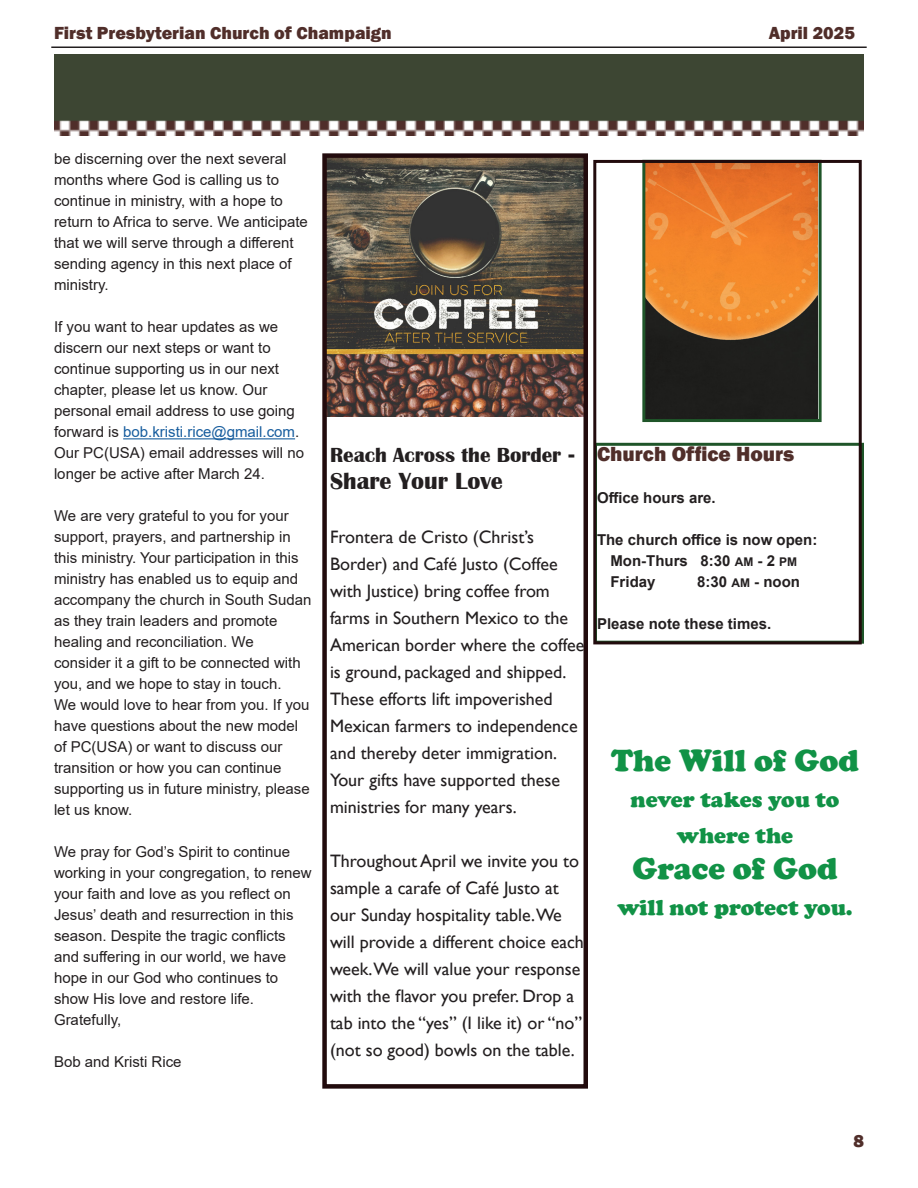
<style>
.page{position:relative;width:918px;height:1188px;background:#fff}
.page>*{position:absolute;margin:0;border:0;box-sizing:border-box;transform-origin:0 0}
.t1{font:900 31.5px "Cooper";color:#119246}
.t2{font:700 24px "Britannic";color:#231f20}
.t3{font:900 22.5px/36px "Cooper";color:#119246;text-align:center}
.t4{font:700 21px "Britannic";color:#231f20}
.t5{font:800 21px "Franklin Gothic";color:#502e2a}
.t6{font:18px/27px "Gill Sans";color:#231f20}
.t7{font:800 18px "Franklin Gothic";color:#502e2a}
.t8{font:15px/21px "Arial";color:#231f20}
.t9{font:700 15px "Arial";color:#231f20}
.s1{color:#175d9e}
.s2{font-size:24px}
.s3{font-size:12px}
</style>
<div class="page">
<hr style="left:51px;top:46px;width:816px;height:2px;background:#231f20">
<hr style="left:123px;top:438px;width:172px;height:1px;background:#175d9e">
<img style="left:54px;top:54px;width:810px;height:82px">
<img style="left:327px;top:158px;width:256px;height:259px">
<div style="left:322px;top:153px;width:266px;height:936px;border:4px solid #220b0d"></div>
<img style="left:646px;top:164px;width:172px;height:254px">
<div style="left:642px;top:160px;width:180px;height:262px;border:3px solid #1f5529"></div>
<div style="left:594px;top:443px;width:270px;height:201px;border:3px solid #1f5529"></div>
<div style="left:593px;top:160px;width:269px;height:484px;border:3px solid #220b0d"></div>
<p class="t7" style="left:54px;top:21px;width:339px">First Presbyterian Church of Champaign</p>
<p class="t7" style="left:769px;top:21px;width:88px">April 2025</p>
<p class="t8" style="left:54px;top:148px;width:255px">be discerning over the next several months where God is calling us to continue in ministry, with a hope to return to Africa to serve. We anticipate that we will serve through a different sending agency in this next place of ministry.</p>
<p class="t8" style="left:54px;top:316px;width:252px">If you want to hear updates as we discern our next steps or want to continue supporting us in our next chapter, please let us know. Our personal email address to use going forward is <span class="s1">bob.kristi.rice@gmail.com</span>.<br>Our PC(USA) email addresses will no longer be active after March 24.</p>
<p class="t8" style="left:54px;top:505px;width:259px">We are very grateful to you for your support, prayers, and partnership in this ministry. Your participation in this ministry has enabled us to equip and accompany the church in South Sudan as they train leaders and promote healing and reconciliation. We consider it a gift to be connected with you, and we hope to stay in touch.</p>
<p class="t8" style="left:54px;top:694px;width:257px">We would love to hear from you. If you have questions about the new model of PC(USA) or want to discuss our transition or how you can continue supporting us in future ministry, please let us know.</p>
<p class="t8" style="left:54px;top:841px;width:259px">We pray for God’s Spirit to continue working in your congregation, to renew your faith and love as you reflect on Jesus’ death and resurrection in this season. Despite the tragic conflicts and suffering in our world, we have hope in our God who continues to show His love and restore life.</p>
<p class="t8" style="left:54px;top:1009px;width:69px">Gratefully,</p>
<p class="t8" style="left:54px;top:1051px;width:129px">Bob and Kristi Rice</p>
<p class="t4" style="left:330px;top:444px;width:246px">Reach Across the Border <span class="s2">-</span></p>
<p class="t2" style="left:330px;top:468px;width:174px">Share Your Love</p>
<p class="t6" style="left:330px;top:524px;width:256px">Frontera de Cristo (Christ’s<br>Border) and Café Justo (Coffee with Justice) bring coffee from farms in Southern Mexico to the<br>American border where the coffee is ground, packaged and shipped.<br>These efforts lift impoverished<br>Mexican farmers to independence and thereby deter immigration.<br>Your gifts have supported these ministries for many years.</p>
<p class="t6" style="left:330px;top:848px;width:255px">Throughout April we invite you to sample a carafe of Café Justo at our Sunday hospitality table.We will provide a different choice each week.We will value your response with the flavor you prefer. Drop a tab into the “yes” (I like it) or “no” (not so good) bowls on the table.</p>
<p class="t5" style="left:597px;top:440px;width:199px">Church Office Hours</p>
<p class="t9" style="left:597px;top:487px;width:120px">Office hours are.</p>
<p class="t9" style="left:597px;top:529px;width:222px">The church office is now open:</p>
<p class="t9" style="left:610px;top:550px;width:188px">Mon-Thurs 8:30 <span class="s3">AM</span> - 2 <span class="s3">PM</span></p>
<p class="t9" style="left:610px;top:571px;width:47px">Friday</p>
<p class="t9" style="left:697px;top:571px;width:104px">8:30 <span class="s3">AM</span> - noon</p>
<p class="t9" style="left:597px;top:613px;width:176px">Please note these times.</p>
<p class="t1" style="left:611px;top:742px;width:249px">The Will of God</p>
<p class="t3" style="left:631px;top:781px;width:210px">never takes you to where the</p>
<p class="t1" style="left:632px;top:850px;width:207px">Grace of God</p>
<p class="t3" style="left:617px;top:889px;width:237px">will not protect you.</p>
<p class="t7" style="left:853px;top:1129px;width:12px">8</p>
</div>
